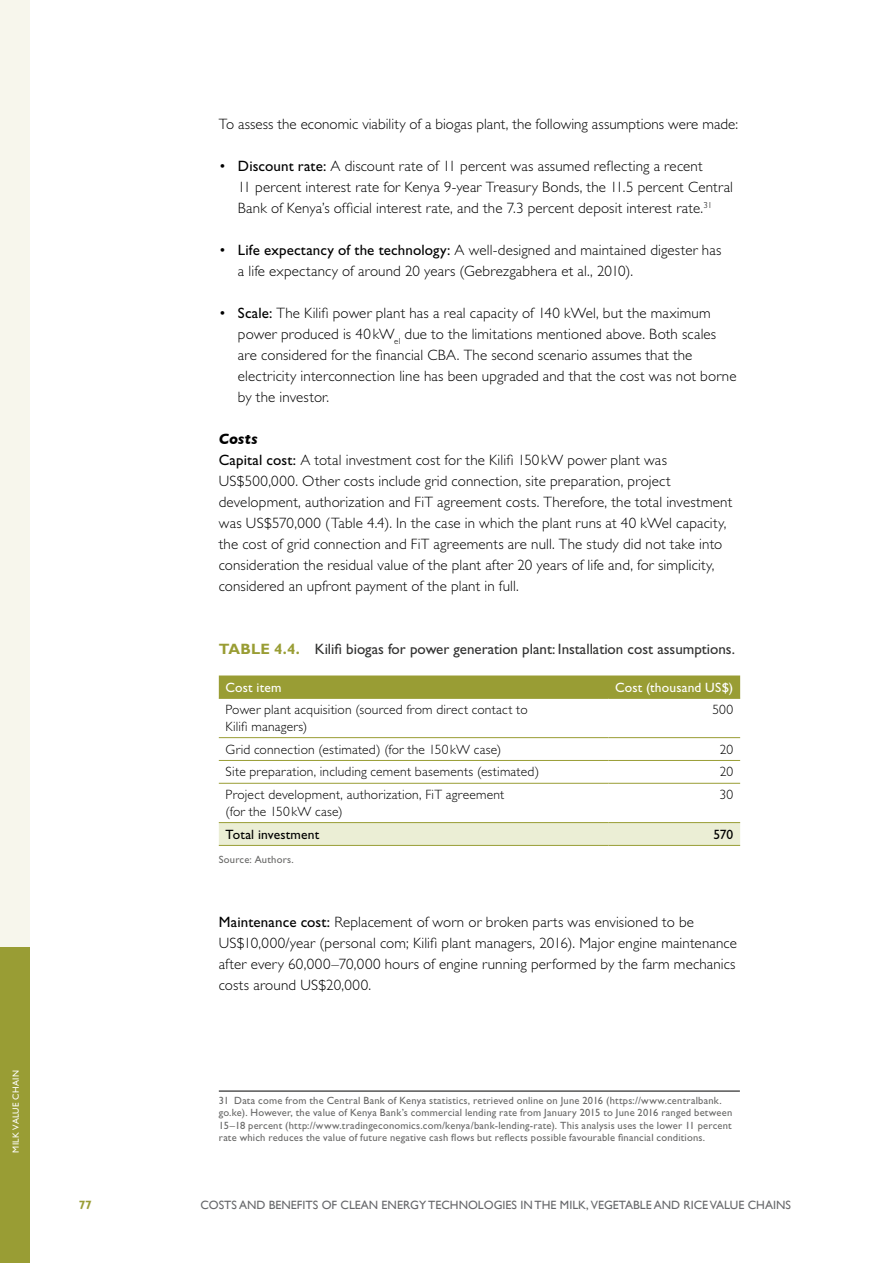
<style>
.page{position:relative;width:893px;height:1263px;background:#fff}
.page>*{position:absolute;margin:0;border:0;box-sizing:border-box;transform-origin:0 0}
.t1{font:300 15px/21px "Gill Sans Std";letter-spacing:.01em;color:#000}
.t2{font:15px "Gill Sans Std";color:#313130}
.t3{font:italic 700 15px "Gill Sans";letter-spacing:.02em;color:#000}
.t4{font:300 13.5px/16.5px "Gill Sans Std";letter-spacing:.015em;color:#000}
.t5{font:13.5px "Gill Sans Std";letter-spacing:.01em;color:#fff}
.t6{font:13.5px "Gill Sans Std";letter-spacing:.01em;color:#000}
.t7{font:12px "Gill Sans";color:#67686b}
.t8{font:700 12px "Gill Sans";color:#999d34}
.t9{font:10.5px/12.6px "Gill Sans Std";letter-spacing:.02em;color:#686867}
.t10{font:9px "Gill Sans Std";letter-spacing:.035em;color:#fff}
.s1{font-weight:400}
.s2{font-weight:700;color:#999d34}
</style>
<div class="page">
<div style="left:0;top:0;width:30px;height:1263px;background:#f7f6ec"></div>
<div style="left:0;top:947px;width:30px;height:316px;background:#999d34"></div>
<hr style="left:219px;top:1091px;width:521px;height:1px;background:#000">
<div style="left:219px;top:675px;width:521px;height:23px;background:#999d34"></div>
<svg style="left:219px;top:823px;width:521px;height:22px;background:#eaedd3"></svg>
<hr style="left:219px;top:698px;width:389px;height:1px;background:#999d34">
<hr style="left:608px;top:698px;width:132px;height:1px;background:#999d34">
<hr style="left:219px;top:737px;width:389px;height:1px;background:#999d34">
<hr style="left:608px;top:737px;width:132px;height:1px;background:#999d34">
<hr style="left:219px;top:760px;width:389px;height:1px;background:#999d34">
<hr style="left:608px;top:760px;width:132px;height:1px;background:#999d34">
<hr style="left:219px;top:783px;width:389px;height:1px;background:#999d34">
<hr style="left:608px;top:783px;width:132px;height:1px;background:#999d34">
<hr style="left:219px;top:822px;width:389px;height:1px;background:#999d34">
<hr style="left:608px;top:822px;width:132px;height:1px;background:#999d34">
<hr style="left:219px;top:845px;width:389px;height:1px;background:#999d34">
<hr style="left:608px;top:845px;width:132px;height:1px;background:#999d34">
<p class="t10" style="left:11px;top:1152px;width:84px;rotate:-90deg">MILK value chain</p>
<p class="t1" style="left:219px;top:114px;width:521px">To assess the economic viability of a biogas plant, the following assumptions were made:</p>
<p class="t1" style="left:238px;top:156px;width:497px;text-indent:-19px">• <span class="s1">Discount rate:</span> A discount rate of 11 percent was assumed reflecting a recent<br>11 percent interest rate for Kenya 9-year Treasury Bonds, the 11.5 percent Central<br>Bank of Kenya’s official interest rate, and the 7.3 percent deposit interest rate.<sup>31</sup></p>
<p class="t1" style="left:238px;top:240px;width:485px;text-indent:-19px">• <span class="s1">Life expectancy of the technology:</span> A well-designed and maintained digester has a life expectancy of around 20 years (Gebrezgabhera et al., 2010).</p>
<p class="t1" style="left:238px;top:303px;width:500px;text-indent:-19px">• <span class="s1">Scale:</span> The Kilifi power plant has a real capacity of 140 kWel, but the maximum power produced is 40kW<sub>el</sub> due to the limitations mentioned above. Both scales are considered for the financial CBA. The second scenario assumes that the electricity interconnection line has been upgraded and that the cost was not borne by the investor.</p>
<p class="t3" style="left:219px;top:430px;width:40px">Costs</p>
<p class="t1" style="left:219px;top:450px;width:515px"><span class="s1">Capital cost:</span> A total investment cost for the Kilifi 150 kW power plant was US$500,000. Other costs include grid connection, site preparation, project development, authorization and FiT agreement costs. Therefore, the total investment was US$570,000 (Table 4.4). In the case in which the plant runs at 40 kWel capacity, the cost of grid connection and FiT agreements are null. The study did not take into consideration the residual value of the plant after 20 years of life and, for simplicity, considered an upfront payment of the plant in full.</p>
<p class="t2" style="left:219px;top:641px;width:518px"><span class="s2">Table 4.4.</span> Kilifi biogas for power generation plant: Installation cost assumptions.</p>
<p class="t5" style="left:226px;top:679px;width:57px">Cost item</p>
<p class="t5" style="left:615px;top:679px;width:120px">Cost (thousand US$)</p>
<p class="t4" style="left:226px;top:702px;width:304px">Power plant acquisition (sourced from direct contact to<br>Kilifi managers)</p>
<p class="t4" style="left:712px;top:702px;width:22px">500</p>
<p class="t4" style="left:226px;top:741px;width:277px">Grid connection (estimated) (for the 150 kW case)</p>
<p class="t4" style="left:720px;top:741px;width:15px">20</p>
<p class="t4" style="left:226px;top:764px;width:315px">Site preparation, including cement basements (estimated)</p>
<p class="t4" style="left:720px;top:764px;width:15px">20</p>
<p class="t4" style="left:226px;top:787px;width:280px">Project development, authorization, FiT agreement (for the 150 kW case)</p>
<p class="t4" style="left:719px;top:787px;width:15px">30</p>
<p class="t6" style="left:226px;top:826px;width:95px">Total investment</p>
<p class="t6" style="left:713px;top:826px;width:21px">570</p>
<p class="t9" style="left:219px;top:854px;width:76px">Source: Authors.</p>
<p class="t1" style="left:219px;top:912px;width:520px"><span class="s1">M aintenance cost:</span> Replacement of worn or broken parts was envisioned to be US$10,000/year (personal com; Kilifi plant managers, 2016). Major engine maintenance after every 60,000–70,000 hours of engine running performed by the farm mechanics costs around US$20,000.</p>
<p class="t9" style="left:219px;top:1094px;width:515px">31 Data come from the Central Bank of Kenya statistics, retrieved online on June 2016 (https://www.centralbank. go.ke). However, the value of Kenya Bank’s commercial lending rate from January 2015 to June 2016 ranged between 15–18 percent (http://www.tradingeconomics.com/kenya/bank-lending-rate). This analysis uses the lower 11 percent rate which reduces the value of future negative cash flows but reflects possible favourable financial conditions.</p>
<p class="t8" style="left:79px;top:1197px;width:15px">77</p>
<p class="t7" style="left:200px;top:1197px;width:592px">COSTS AND BENEFITS OF CLEAN ENERGY TECHNOLOGIES IN THE MILK, VEGETABLE AND RICE VALUE CHAINS</p>
</div>
